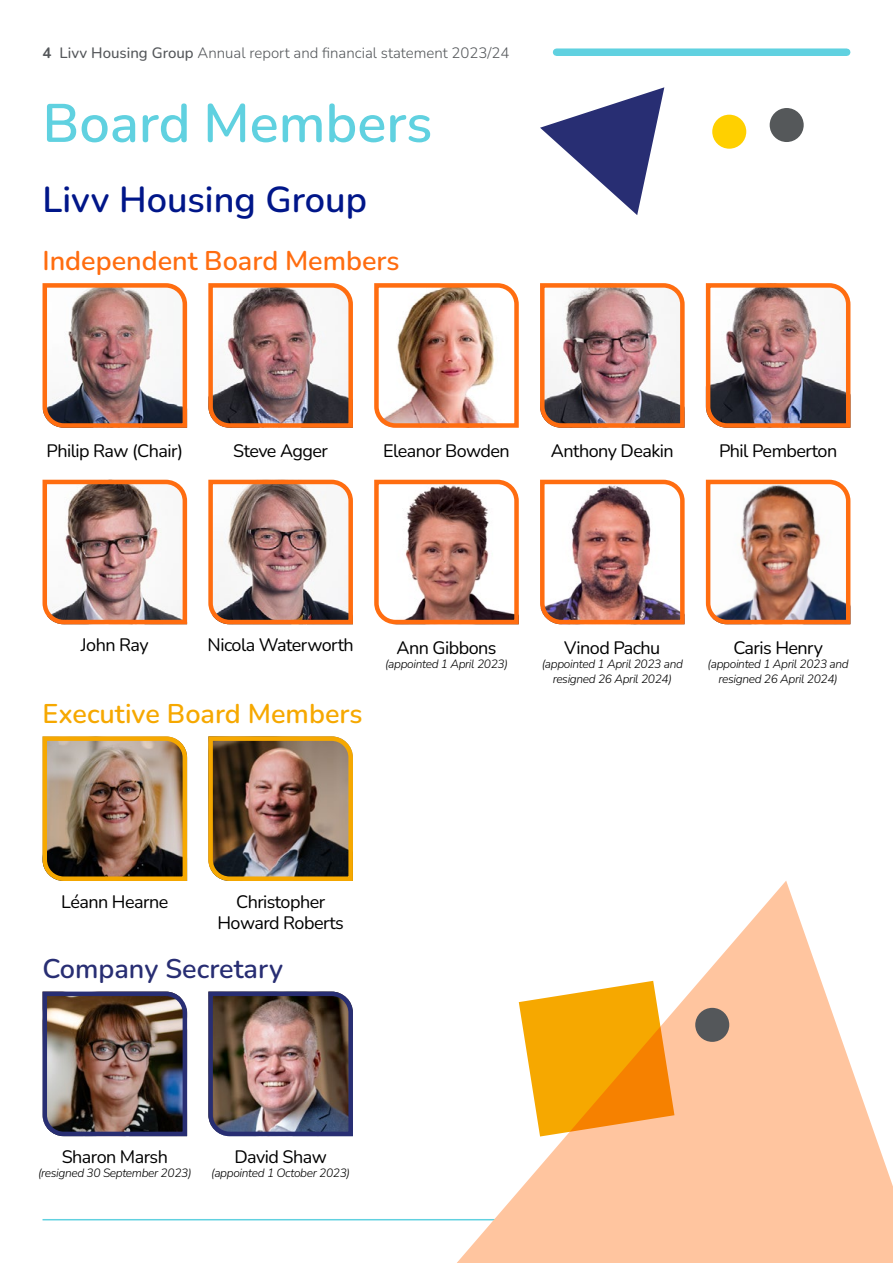
<style>
.page{position:relative;width:893px;height:1263px;background:#fff}
.page>*{position:absolute;margin:0;border:0;box-sizing:border-box;transform-origin:0 0}
.t1{font:600 54px "Nunito";color:#60d1e0}
.t2{font:600 36px "Nunito";color:#001689}
.t3{font:600 27px "Nunito";color:#ff6d10}
.t4{font:600 27px "Nunito";color:#f6a800}
.t5{font:600 27px "Nunito";color:#282e73}
.t6{font:18px/21.6px "Nunito";letter-spacing:-.03em;color:#000;text-align:center}
.t7{font:300 15px "Nunito";color:#54575a}
.t8{font:italic 300 12px/14.4px "Nunito";letter-spacing:-.03em;color:#000;text-align:center}
.s1{font-weight:700}
.s2{font-weight:500}
</style>
<div class="page">
<div style="left:557px;top:48px;width:290px;height:8px;background:#60d1e0"></div>
<hr style="left:43px;top:1219px;width:807px;height:1px;background:#60d1e0">
<img style="left:42px;top:283px;width:146px;height:145px">
<img style="left:208px;top:283px;width:145px;height:145px">
<img style="left:374px;top:283px;width:145px;height:145px">
<img style="left:540px;top:283px;width:145px;height:145px">
<img style="left:705px;top:283px;width:146px;height:145px">
<img style="left:42px;top:479px;width:146px;height:146px">
<img style="left:208px;top:479px;width:145px;height:146px">
<img style="left:42px;top:736px;width:146px;height:145px">
<svg style="left:374px;top:479px;width:145px;height:146px"></svg>
<img style="left:540px;top:479px;width:145px;height:146px">
<img style="left:705px;top:479px;width:146px;height:146px">
<img style="left:208px;top:991px;width:145px;height:146px">
<img style="left:208px;top:736px;width:145px;height:145px">
<img style="left:42px;top:991px;width:146px;height:146px">
<svg style="left:457px;top:881px;width:436px;height:382px;fill:#ffc59f"></svg>
<svg style="left:519px;top:981px;width:155px;height:155px;background:#f8af32"></svg>
<div style="left:695px;top:1008px;width:34px;height:34px;background:#54575a;border-radius:50%"></div>
<div style="left:770px;top:108px;width:34px;height:34px;background:#55585a;border-radius:50%"></div>
<div style="left:712px;top:115px;width:34px;height:34px;background:#ffd000;border-radius:50%"></div>
<svg style="left:540px;top:87px;width:124px;height:128px"></svg>
<p class="t7" style="left:43px;top:42px;width:469px"><span class="s1">4</span> <span class="s2">Livv Housing Group</span> Annual report and financial statement 2023/24</p>
<h1 class="t1" style="left:43px;top:85px;width:391px">Board Members</h1>
<h2 class="t2" style="left:43px;top:175px;width:326px">Livv Housing Group</h2>
<h3 class="t3" style="left:43px;top:242px;width:359px">Independent Board Members</h3>
<p class="t6" style="left:47px;top:440px;width:138px">Philip Raw (Chair)</p>
<p class="t6" style="left:233px;top:440px;width:96px">Steve Agger</p>
<p class="t6" style="left:383px;top:440px;width:128px">Eleanor Bowden</p>
<p class="t6" style="left:551px;top:440px;width:124px">Anthony Deakin</p>
<p class="t6" style="left:719px;top:440px;width:120px">Phil Pemberton</p>
<p class="t6" style="left:81px;top:633px;width:69px">John Ray</p>
<p class="t6" style="left:208px;top:633px;width:148px">Nicola Waterworth</p>
<h3 class="t4" style="left:43px;top:694px;width:321px">Executive Board Members</h3>
<p class="t6" style="left:397px;top:636px;width:101px">Ann Gibbons</p>
<p class="t8" style="left:385px;top:656px;width:124px">(appointed 1 April 2023)</p>
<p class="t6" style="left:564px;top:636px;width:98px">Vinod Pachu</p>
<p class="t8" style="left:542px;top:656px;width:143px">(appointed 1 April 2023 and resigned 26 April 2024)</p>
<p class="t6" style="left:733px;top:636px;width:91px">Caris Henry</p>
<p class="t8" style="left:708px;top:656px;width:143px">(appointed 1 April 2023 and resigned 26 April 2024)</p>
<p class="t6" style="left:61px;top:890px;width:109px">Léann Hearne</p>
<p class="t6" style="left:217px;top:890px;width:128px">Christopher<br>Howard Roberts</p>
<h3 class="t5" style="left:43px;top:949px;width:242px">Company Secretary</h3>
<p class="t6" style="left:62px;top:1145px;width:108px">Sharon Marsh</p>
<p class="t8" style="left:38px;top:1165px;width:155px">(resigned 30 September 2023)</p>
<p class="t6" style="left:234px;top:1145px;width:94px">David Shaw</p>
<p class="t8" style="left:211px;top:1165px;width:140px">(appointed 1 October 2023)</p>
</div>
